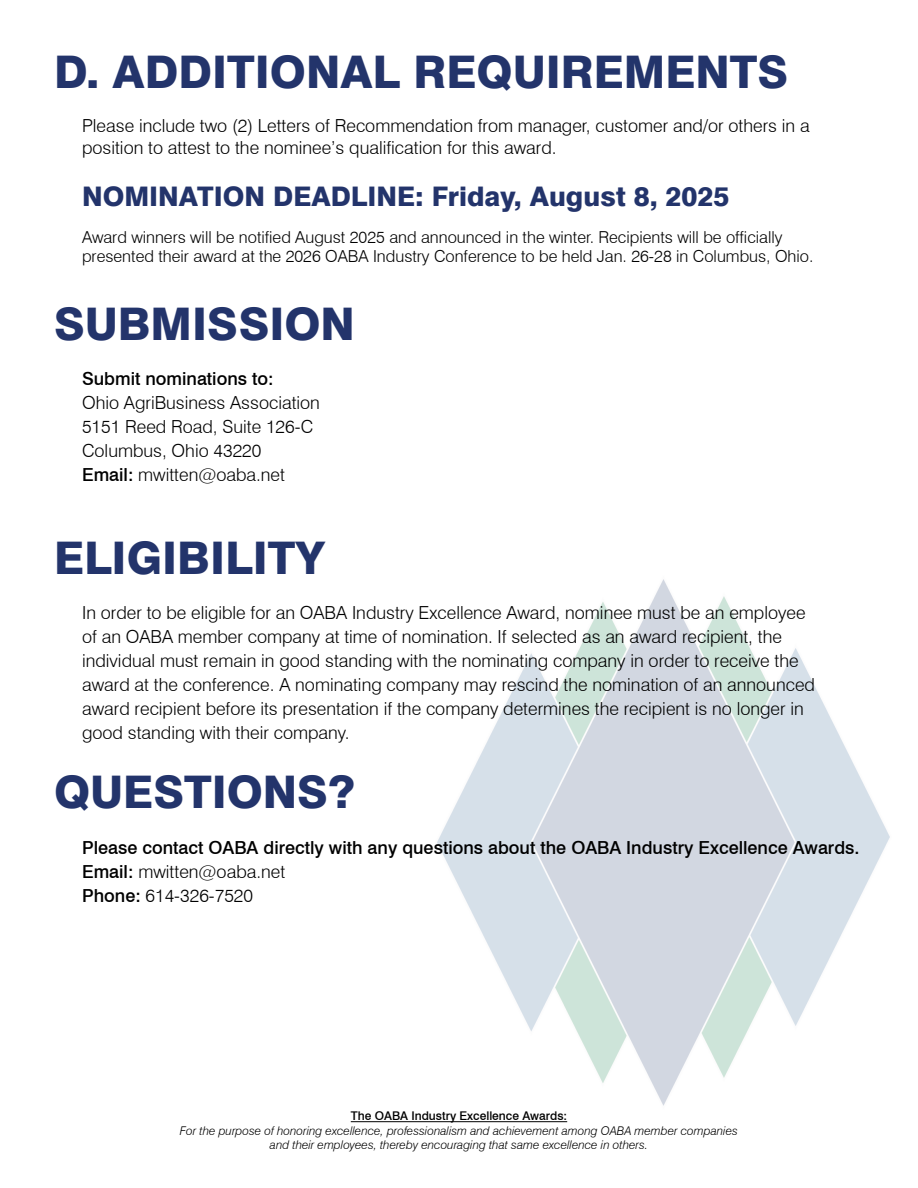
<style>
.page{position:relative;width:918px;height:1188px;background:#fff}
.page>*{position:absolute;margin:0;border:0;box-sizing:border-box;transform-origin:0 0}
.t1{font:800 45px "Swiss 721 BT";color:#23346b}
.t2{font:800 27px "Swiss 721 BT";color:#23346b}
.t3{font:300 18px/24px "Swiss 721 BT";color:#000}
.t4{font:500 18px/24px "Swiss 721 BT";color:#000}
.t5{font:300 16.5px/19.8px "Swiss 721 BT";color:#000}
.t6{font:italic 300 12px/14.4px "Swiss 721 BT";color:#000;text-align:center}
.t7{font:500 12px "Swiss 721 BT";color:#000}
.s1{font-weight:500}
.s2{font-weight:300}
</style>
<div class="page">
<img style="left:383px;top:579px;width:507px;height:544px">
<hr style="left:351px;top:1121px;width:216px;height:1px;background:#000">
<h1 class="t1" style="left:54px;top:45px;width:736px">D. ADDITIONAL REQUIREMENTS</h1>
<p class="t3" style="left:82px;top:115px;width:729px;line-height:21.6px">Please include two (2) Letters of Recommendation from manager, customer and/or others in a position to attest to the nominee’s qualification for this award.</p>
<h2 class="t2" style="left:82px;top:180px;width:649px">NOMINATION DEADLINE: Friday, August 8, 2025</h2>
<p class="t5" style="left:82px;top:227px;width:733px">Award winners will be notified August 2025 and announced in the winter. Recipients will be officially presented their award at the 2026 OABA Industry Conference to be held Jan. 26-28 in Columbus, Ohio.</p>
<h1 class="t1" style="left:54px;top:296px;width:302px">SUBMISSION</h1>
<p class="t4" style="left:82px;top:367px;width:193px">Submit nominations to:</p>
<p class="t3" style="left:82px;top:391px;width:239px">Ohio AgriBusiness Association<br>5151 Reed Road, Suite 126-C<br>Columbus, Ohio 43220<br><span class="s1">Email:</span> mwitten@oaba.net</p>
<h1 class="t1" style="left:54px;top:531px;width:273px">ELIGIBILITY</h1>
<p class="t3" style="left:82px;top:601px;width:734px">In order to be eligible for an OABA Industry Excellence Award, nominee must be an employee of an OABA member company at time of nomination. If selected as an award recipient, the individual must remain in good standing with the nominating company in order to receive the award at the conference. A nominating company may rescind the nomination of an announced award recipient before its presentation if the company determines the recipient is no longer in good standing with their company.</p>
<h1 class="t1" style="left:54px;top:765px;width:302px">QUESTIONS?</h1>
<p class="t4" style="left:82px;top:835px;width:779px">Please contact OABA directly with any questions about the OABA Industry Excellence Awards.<br>Email: <span class="s2">mwitten@oaba.net<br></span>Phone: <span class="s2">614-326-7520</span></p>
<p class="t7" style="left:351px;top:1109px;width:218px">The OABA Industry Excellence Awards:</p>
<p class="t6" style="left:180px;top:1123px;width:559px">For the purpose of honoring excellence, professionalism and achievement among OABA member companies and their employees, thereby encouraging that same excellence in others.</p>
</div>
